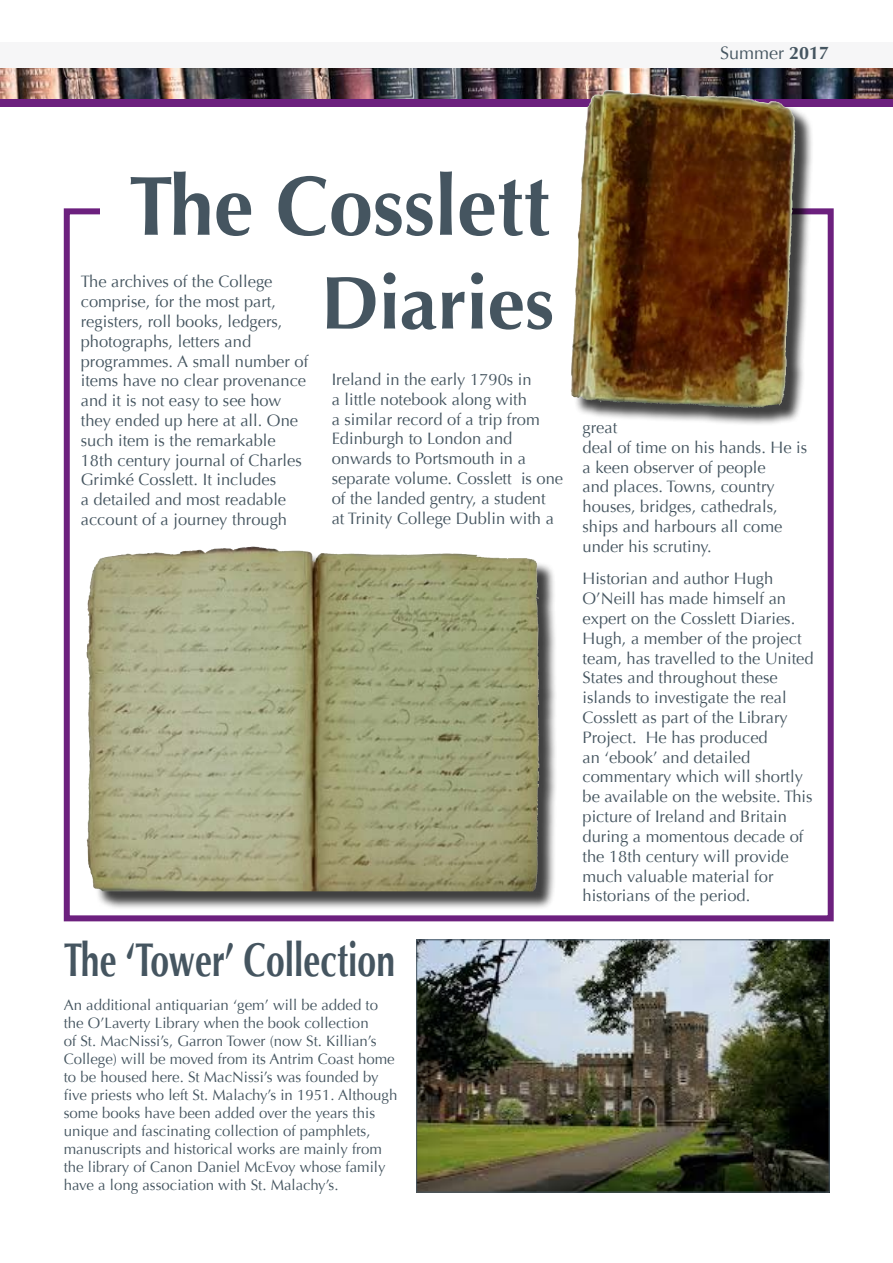
<style>
.page{position:relative;width:893px;height:1263px;background:#fff}
.page>*{position:absolute;margin:0;border:0;box-sizing:border-box;transform-origin:0 0}
.t1{font:700 84.3px "Optima";color:#455560;scale:.94 1}
.t2{font:700 75px "Optima";color:#455560}
.t3{font:700 47.25px "Optima";color:#455560;scale:.71 1}
.t4{font:18px "Optima";color:#455560}
.t5{font:16.5px/19.8px "Optima";color:#455560}
.t6{font:15px/18px "Optima";color:#455560}
.s1{font-weight:700}
</style>
<div class="page">
<img style="left:0;top:68px;width:893px;height:31px">
<div style="left:0;top:99px;width:893px;height:7px;background:#6c207e"></div>
<div style="left:0;top:42px;width:893px;height:26px;background:#f6f6f7"></div>
<img style="left:418px;top:941px;width:410px;height:249px">
<div style="left:416px;top:939px;width:414px;height:253px;border:1px solid #455560"></div>
<div style="left:64px;top:208px;width:770px;height:713px;border:6px solid #6c207e"></div>
<div style="left:89px;top:549px;width:475px;height:367px;background:#000;opacity:.75"></div>
<img style="left:107px;top:546px;width:147px;height:11px">
<div style="left:100px;top:157px;width:497px;height:90px;background:#fff"></div>
<div style="left:573px;top:92px;width:279px;height:348px;background:#000;opacity:.75"></div>
<img style="left:571px;top:90px;width:34px;height:310px">
<p class="t4" style="left:720px;top:42px;width:111px">Summer <span class="s1">2017</span></p>
<h1 class="t1" style="left:129px;top:157px;width:449px">The Cosslett</h1>
<h2 class="t2" style="left:321px;top:259px;width:235px">Diaries</h2>
<p class="t5" style="left:81px;top:272px;width:229px">The archives of the College comprise, for the most part, registers, roll books, ledgers, photographs, letters and programmes. A small number of items have no clear provenance and it is not easy to see how they ended up here at all. One such item is the remarkable<br>18th century journal of Charles<br>Grimké Cosslett. It includes<br>a detailed and most readable account of a journey through</p>
<p class="t5" style="left:332px;top:370px;width:233px">Ireland in the early 1790s in<br>a little notebook along with<br>a similar record of a trip from<br>Edinburgh to London and onwards to Portsmouth in a separate volume. Cosslett is one of the landed gentry, a student<br>at Trinity College Dublin with a</p>
<h3 class="t3" style="left:64px;top:933px;width:468px">The ‘Tower’ Collection</h3>
<p class="t6" style="left:64px;top:996px;width:335px">An additional antiquarian ‘gem’ will be added to the O’Laverty Library when the book collection<br>of St. MacNissi’s, Garron Tower (now St. Killian’s College) will be moved from its Antrim Coast home to be housed here. St MacNissi’s was founded by five priests who left St. Malachy’s in 1951. Although some books have been added over the years this unique and fascinating collection of pamphlets, manuscripts and historical works are mainly from the library of Canon Daniel McEvoy whose family have a long association with St. Malachy’s.</p>
<p class="t5" style="left:582px;top:418px;width:226px">great<br>deal of time on his hands. He is a keen observer of people<br>and places. Towns, country houses, bridges, cathedrals, ships and harbours all come under his scrutiny.</p>
<p class="t5" style="left:582px;top:569px;width:233px">Historian and author Hugh<br>O’Neill has made himself an expert on the Cosslett Diaries.<br>Hugh, a member of the project team, has travelled to the United<br>States and throughout these islands to investigate the real<br>Cosslett as part of the Library<br>Project. He has produced<br>an ‘ebook’ and detailed commentary which will shortly be available on the website. This picture of Ireland and Britain during a momentous decade of the 18th century will provide much valuable material for historians of the period.</p>
</div>
